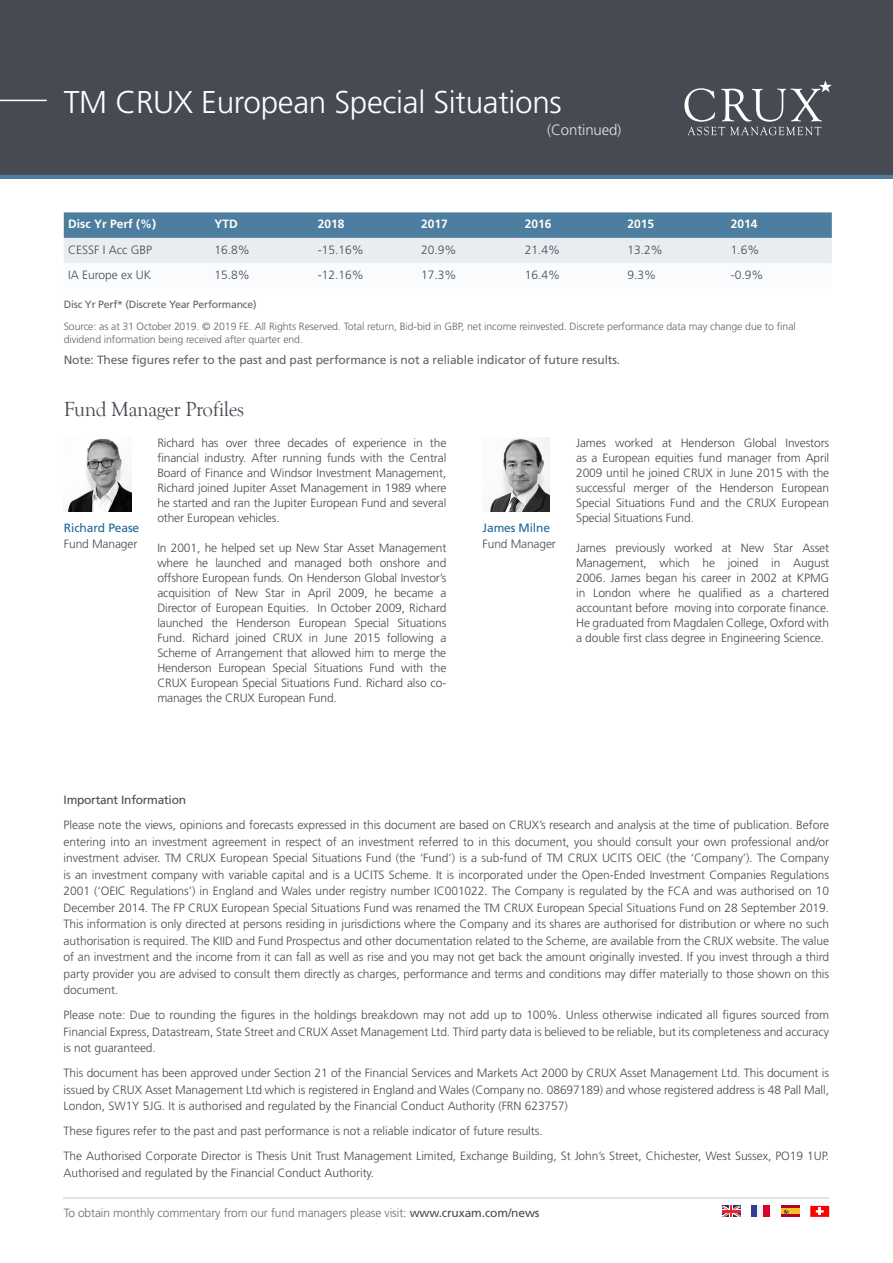
<style>
.page{position:relative;width:893px;height:1263px;background:#fff}
.page>*{position:absolute;margin:0;border:0;box-sizing:border-box;transform-origin:0 0}
.t1{font:300 31.5px "Frutiger";letter-spacing:-.01em;color:#fff}
.t2{font:21px "Goudy Old Style T";letter-spacing:-.02em;color:#464b53}
.t3{font:300 15px "Frutiger";letter-spacing:-.01em;color:#e4e2e3}
.Table{font:300 12px/15px "Frutiger";letter-spacing:-.005em;color:#464b53;text-align:justify}
.t4{font:12px "Frutiger";letter-spacing:-.01em;color:#636366}
.t5{font:300 12px "Frutiger";letter-spacing:-.01em;color:#6a6a71}
.Tablet_top{font:700 12px "Frutiger";color:#fff}
.t6{font:12px "Frutiger";letter-spacing:-.01em;color:#1c6896}
.t7{font:12px "Frutiger";letter-spacing:-.02em;color:#464b53}
.t8{font:300 10.5px/13.5px "Frutiger";letter-spacing:-.005em;color:#636366}
.t9{font:10.5px "Frutiger";letter-spacing:-.02em;color:#636366}
.s1{font-weight:400;color:#464b53}
</style>
<div class="page">
<div style="left:0;top:0;width:893px;height:175px;background:#464b53"></div>
<hr style="left:0;top:100px;width:47px;height:1px;background:#fff">
<svg style="left:684px;top:80px;width:148px;height:55px"></svg>
<hr style="left:0;top:175px;width:893px;height:4px;background:#4d7e9f">
<hr style="left:64px;top:1197px;width:765px;height:2px;background:#e4e2e3">
<img style="left:489px;top:437px;width:61px;height:75px">
<img style="left:66px;top:438px;width:65px;height:74px">
<div style="left:751px;top:1206px;width:6px;height:11px;background:#333d94"></div>
<div style="left:757px;top:1206px;width:7px;height:11px;background:#f5f5f5"></div>
<div style="left:764px;top:1206px;width:6px;height:11px;background:#d90030"></div>
<div style="left:781px;top:1206px;width:19px;height:11px;background:#b50029"></div>
<div style="left:781px;top:1208px;width:19px;height:6px;background:#f5c226"></div>
<svg style="left:784px;top:1209px;width:5px;height:5px"></svg>
<svg style="left:722px;top:1206px;width:18px;height:11px"></svg>
<svg style="left:810px;top:1206px;width:19px;height:11px"></svg>
<svg style="left:64px;top:212px;width:768px;height:51px;background:#9bb5c8"></svg>
<p class="t1" style="left:64px;top:84px;width:500px">TM CRUX European Special Situations</p>
<p class="t3" style="left:547px;top:121px;width:76px">(Continued)</p>
<p class="Tablet_top" style="left:68px;top:217px;width:90px">Disc Yr Perf (%)</p>
<p class="Tablet_top" style="left:215px;top:217px;width:25px">YTD</p>
<p class="Tablet_top" style="left:318px;top:217px;width:28px">2018</p>
<p class="Tablet_top" style="left:421px;top:217px;width:28px">2017</p>
<p class="Tablet_top" style="left:525px;top:217px;width:28px">2016</p>
<p class="Tablet_top" style="left:627px;top:217px;width:28px">2015</p>
<p class="Tablet_top" style="left:731px;top:217px;width:28px">2014</p>
<p class="Table" style="left:68px;top:242px;width:85px">CESSF I Acc GBP</p>
<p class="Table" style="left:215px;top:242px;width:37px">16.8%</p>
<p class="Table" style="left:318px;top:242px;width:48px">-15.16%</p>
<p class="Table" style="left:421px;top:242px;width:37px">20.9%</p>
<p class="Table" style="left:525px;top:242px;width:37px">21.4%</p>
<p class="Table" style="left:627px;top:242px;width:37px">13.2%</p>
<p class="Table" style="left:731px;top:242px;width:30px">1.6%</p>
<p class="Table" style="left:68px;top:268px;width:85px">IA Europe ex UK</p>
<p class="Table" style="left:215px;top:268px;width:37px">15.8%</p>
<p class="Table" style="left:318px;top:268px;width:48px">-12.16%</p>
<p class="Table" style="left:421px;top:268px;width:37px">17.3%</p>
<p class="Table" style="left:525px;top:268px;width:37px">16.4%</p>
<p class="Table" style="left:627px;top:268px;width:30px">9.3%</p>
<p class="Table" style="left:731px;top:268px;width:34px">-0.9%</p>
<p class="t9" style="left:64px;top:298px;width:194px">Disc Yr Perf* (Discrete Year Performance)</p>
<p class="t8" style="left:64px;top:319px;width:734px">Source: as at 31 October 2019. © 2019 FE. All Rights Reserved. Total return, Bid-bid in GBP, net income reinvested. Discrete performance data may change due to final dividend information being received after quarter end.</p>
<p class="t4" style="left:64px;top:353px;width:558px">Note: These figures refer to the past and past performance is not a reliable indicator of future results.</p>
<p class="t2" style="left:64px;top:398px;width:182px">Fund Manager Profiles</p>
<p class="t6" style="left:64px;top:520px;width:77px">Richard Pease</p>
<p class="Table" style="left:64px;top:536px;width:75px">Fund Manager</p>
<p class="Table" style="left:157px;top:435px;width:291px">Richard has over three decades of experience in the financial industry. After running funds with the Central Board of Finance and Windsor Investment Management, Richard joined Jupiter Asset Management in 1989 where he started and ran the Jupiter European Fund and several other European vehicles.</p>
<p class="Table" style="left:157px;top:540px;width:291px">In 2001, he helped set up New Star Asset Management where he launched and managed both onshore and offshore European funds. On Henderson Global Investor’s acquisition of New Star in April 2009, he became a Director of European Equities. In October 2009, Richard launched the Henderson European Special Situations Fund. Richard joined CRUX in June 2015 following a Scheme of Arrangement that allowed him to merge the Henderson European Special Situations Fund with the CRUX European Special Situations Fund. Richard also co&shy;manages the CRUX European Fund.</p>
<p class="t6" style="left:483px;top:521px;width:69px">James Milne</p>
<p class="Table" style="left:483px;top:537px;width:75px">Fund Manager</p>
<p class="Table" style="left:576px;top:435px;width:255px">James worked at Henderson Global Investors as a European equities fund manager from April 2009 until he joined CRUX in June 2015 with the successful merger of the Henderson European Special Situations Fund and the CRUX European Special Situations Fund.</p>
<p class="Table" style="left:576px;top:540px;width:255px">James previously worked at New Star Asset Management, which he joined in August 2006. James began his career in 2002 at KPMG in London where he qualified as a chartered accountant before moving into corporate finance.<br>He graduated from Magdalen College, Oxford with a double first class degree in Engineering Science.</p>
<p class="t7" style="left:64px;top:793px;width:124px">Important Information</p>
<p class="Table" style="left:64px;top:817px;width:767px;line-height:16.5px">Please note the views, opinions and forecasts expressed in this document are based on CRUX’s research and analysis at the time of publication. Before entering into an investment agreement in respect of an investment referred to in this document, you should consult your own professional and/or investment adviser. TM CRUX European Special Situations Fund (the ‘Fund’) is a sub-fund of TM CRUX UCITS OEIC (the ‘Company’). The Company is an investment company with variable capital and is a UCITS Scheme. It is incorporated under the Open-Ended Investment Companies Regulations 2001 (‘OEIC Regulations’) in England and Wales under registry number IC001022. The Company is regulated by the FCA and was authorised on 10<br>December 2014. The FP CRUX European Special Situations Fund was renamed the TM CRUX European Special Situations Fund on 28 September 2019.<br>This information is only directed at persons residing in jurisdictions where the Company and its shares are authorised for distribution or where no such authorisation is required. The KIID and Fund Prospectus and other documentation related to the Scheme, are available from the CRUX website. The value of an investment and the income from it can fall as well as rise and you may not get back the amount originally invested. If you invest through a third party provider you are advised to consult them directly as charges, performance and terms and conditions may differ materially to those shown on this document.</p>
<p class="Table" style="left:64px;top:1007px;width:767px;line-height:16.5px">Please note: Due to rounding the figures in the holdings breakdown may not add up to 100%. Unless otherwise indicated all figures sourced from Financial Express, Datastream, State Street and CRUX Asset Management Ltd. Third party data is believed to be reliable, but its completeness and accuracy is not guaranteed.</p>
<p class="Table" style="left:64px;top:1065px;width:767px;line-height:16.5px">This document has been approved under Section 21 of the Financial Services and Markets Act 2000 by CRUX Asset Management Ltd. This document is issued by CRUX Asset Management Ltd which is registered in England and Wales (Company no. 08697189) and whose registered address is 48 Pall Mall, London, SW1Y 5JG. It is authorised and regulated by the Financial Conduct Authority (FRN 623757)</p>
<p class="Table" style="left:64px;top:1124px;width:481px">These figures refer to the past and past performance is not a reliable indicator of future results.</p>
<p class="Table" style="left:64px;top:1148px;width:767px;line-height:16.5px">The Authorised Corporate Director is Thesis Unit Trust Management Limited, Exchange Building, St John’s Street, Chichester, West Sussex, PO19 1UP.<br>Authorised and regulated by the Financial Conduct Authority.</p>
<p class="t5" style="left:64px;top:1206px;width:477px">To obtain monthly commentary from our fund managers please visit: <span class="s1">www.cruxam.com/news</span></p>
</div>
